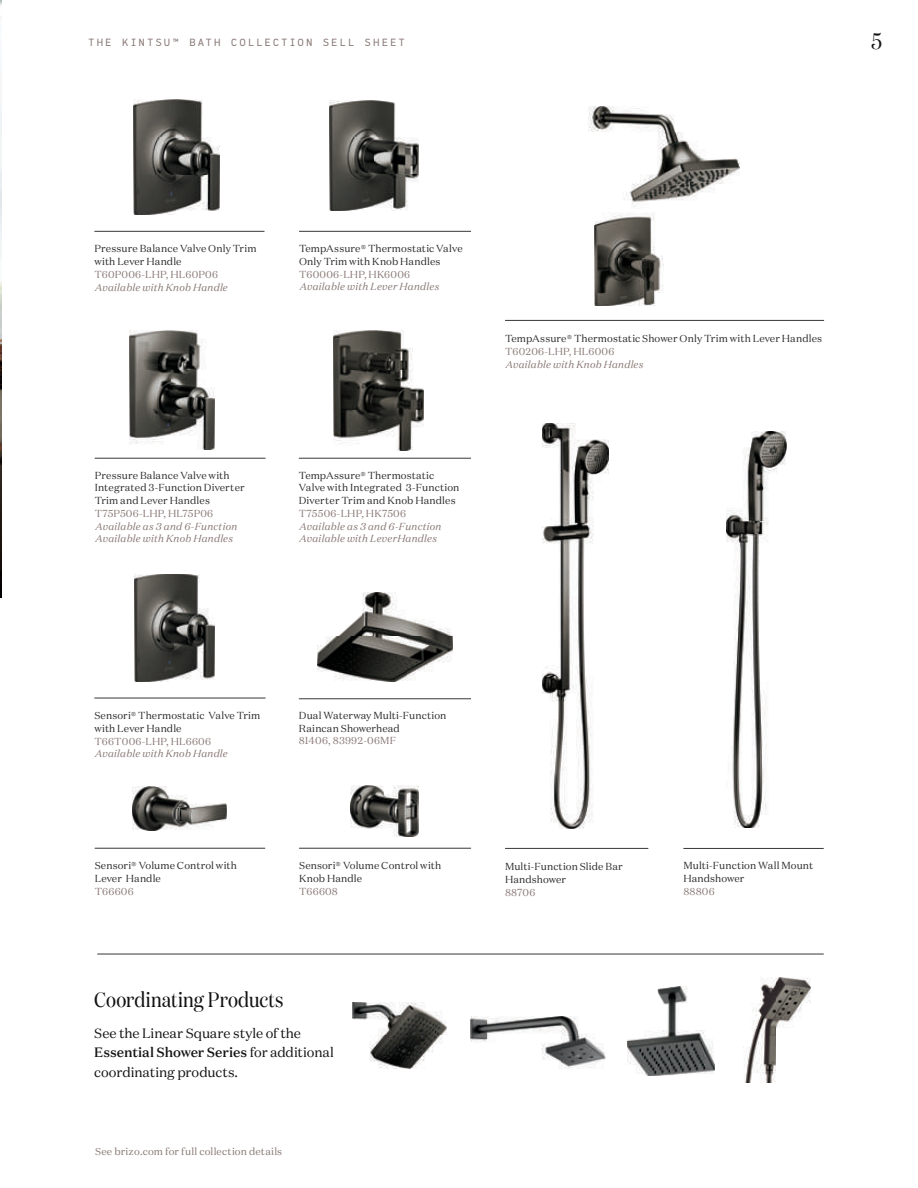
<style>
.page{position:relative;width:918px;height:1188px;background:#fff}
.page>*{position:absolute;margin:0;border:0;box-sizing:border-box;transform-origin:0 0}
.t1{font:22.5px "Domaine Display Nr";color:#131214}
.t2{font:21px "Domaine Display Nr";letter-spacing:.01em;color:#131214}
.t3{font:13.5px/19.5px "Domaine Text";letter-spacing:-.005em;color:#131214}
.t4{font:10.5px "PFDIN Mono";letter-spacing:.25em;color:#887875}
.t5{font:10.2px/12.8px "Domaine Text";letter-spacing:.01em;color:#2e2b2c}
.t6{font:italic 10.2px/12.8px "Domaine Text";letter-spacing:.015em;color:#887875}
.t7{font:10.2px "Domaine Text";letter-spacing:.02em;color:#887875}
.s1{font-weight:500}
</style>
<div class="page">
<img style="left:0;top:0;width:1px;height:597px">
<hr style="left:299px;top:698px;width:172px;height:1px;background:#383839">
<hr style="left:505px;top:320px;width:319px;height:1px;background:#383839">
<hr style="left:94px;top:231px;width:170px;height:1px;background:#383839">
<hr style="left:94px;top:698px;width:172px;height:1px;background:#383839">
<hr style="left:95px;top:458px;width:171px;height:1px;background:#383839">
<hr style="left:299px;top:231px;width:172px;height:1px;background:#383839">
<hr style="left:299px;top:458px;width:172px;height:1px;background:#383839">
<hr style="left:505px;top:848px;width:143px;height:1px;background:#383839">
<hr style="left:683px;top:848px;width:141px;height:1px;background:#383839">
<hr style="left:95px;top:848px;width:170px;height:1px;background:#383839">
<hr style="left:299px;top:848px;width:172px;height:1px;background:#383839">
<hr style="left:97px;top:954px;width:727px;height:1px;background:#383839">
<img style="left:317px;top:593px;width:136px;height:88px">
<img style="left:134px;top:574px;width:81px;height:108px">
<img style="left:129px;top:330px;width:86px;height:120px">
<img style="left:334px;top:331px;width:89px;height:119px">
<img style="left:542px;top:423px;width:67px;height:405px">
<img style="left:726px;top:431px;width:60px;height:397px">
<img style="left:595px;top:213px;width:69px;height:92px">
<img style="left:589px;top:107px;width:150px;height:100px">
<img style="left:352px;top:1002px;width:94px;height:67px">
<img style="left:470px;top:1017px;width:136px;height:51px">
<img style="left:627px;top:986px;width:87px;height:89px">
<img style="left:743px;top:977px;width:68px;height:106px">
<img style="left:132px;top:787px;width:94px;height:43px">
<img style="left:351px;top:786px;width:67px;height:51px">
<img style="left:134px;top:99px;width:86px;height:115px">
<img style="left:330px;top:101px;width:89px;height:110px">
<p class="t4" style="left:89px;top:36px;width:318px">THE KINTSU™ BATH COLLECTION SELL SHEET</p>
<h1 class="t1" style="left:871px;top:26px;width:12px">5</h1>
<p class="t5" style="left:94px;top:242px;width:164px">Pressure Balance Valve Only Trim with Lever Handle</p>
<p class="t7" style="left:94px;top:267px;width:125px">T60P006-LHP, HL60P06</p>
<p class="t6" style="left:94px;top:280px;width:134px">Available with Knob Handle</p>
<p class="t5" style="left:299px;top:242px;width:165px">TempAssure® Thermostatic Valve<br>Only Trim with Knob Handles</p>
<p class="t7" style="left:299px;top:266px;width:113px">T60006-LHP, HK6006</p>
<p class="t6" style="left:299px;top:280px;width:141px">Available with Lever Handles</p>
<p class="t5" style="left:95px;top:468px;width:151px">Pressure Balance Valve with<br>Integrated 3-Function Diverter<br>Trim and Lever Handles</p>
<p class="t7" style="left:95px;top:506px;width:120px">T75P506-LHP, HL75P06</p>
<p class="t6" style="left:95px;top:519px;width:144px">Available as 3 and 6-Function<br>Available with Knob Handles</p>
<p class="t5" style="left:299px;top:468px;width:162px">TempAssure® Thermostatic<br>Valve with Integrated 3-Function<br>Diverter Trim and Knob Handles</p>
<p class="t7" style="left:299px;top:506px;width:109px">T75506-LHP, HK7506</p>
<p class="t6" style="left:299px;top:519px;width:144px">Available as 3 and 6-Function<br>Available with LeverHandles</p>
<p class="t5" style="left:505px;top:331px;width:319px">TempAssure® Thermostatic Shower Only Trim with Lever Handles</p>
<p class="t7" style="left:505px;top:344px;width:111px">T60206-LHP, HL6006</p>
<p class="t6" style="left:505px;top:357px;width:139px">Available with Knob Handles</p>
<p class="t5" style="left:94px;top:708px;width:168px">Sensori® Thermostatic Valve Trim with Lever Handle</p>
<p class="t7" style="left:94px;top:733px;width:118px">T66T006-LHP, HL6606</p>
<p class="t6" style="left:94px;top:747px;width:134px">Available with Knob Handle</p>
<p class="t5" style="left:299px;top:708px;width:149px">Dual Waterway Multi-Function<br>Raincan Showerhead</p>
<p class="t7" style="left:299px;top:733px;width:99px">81406, 83992-06MF</p>
<p class="t5" style="left:95px;top:859px;width:144px">Sensori® Volume Control with<br>Lever Handle</p>
<p class="t7" style="left:95px;top:884px;width:40px">T66606</p>
<p class="t5" style="left:299px;top:859px;width:144px">Sensori® Volume Control with<br>Knob Handle</p>
<p class="t7" style="left:299px;top:884px;width:40px">T66608</p>
<h2 class="t2" style="left:94px;top:985px;width:191px">Coordinating Products</h2>
<h3 class="t3" style="left:94px;top:1023px;width:241px">See the Linear Square style of the<br><span class="s1">Essential Shower Series</span> for additional coordinating products.</h3>
<p class="t7" style="left:95px;top:1143px;width:189px">See brizo.com for full collection details</p>
<p class="t5" style="left:505px;top:859px;width:119px">Multi-Function Slide Bar<br>Handshower</p>
<p class="t7" style="left:505px;top:884px;width:32px">88706</p>
<p class="t5" style="left:683px;top:859px;width:131px">Multi-Function Wall Mount<br>Handshower</p>
<p class="t7" style="left:683px;top:884px;width:33px">88806</p>
</div>
